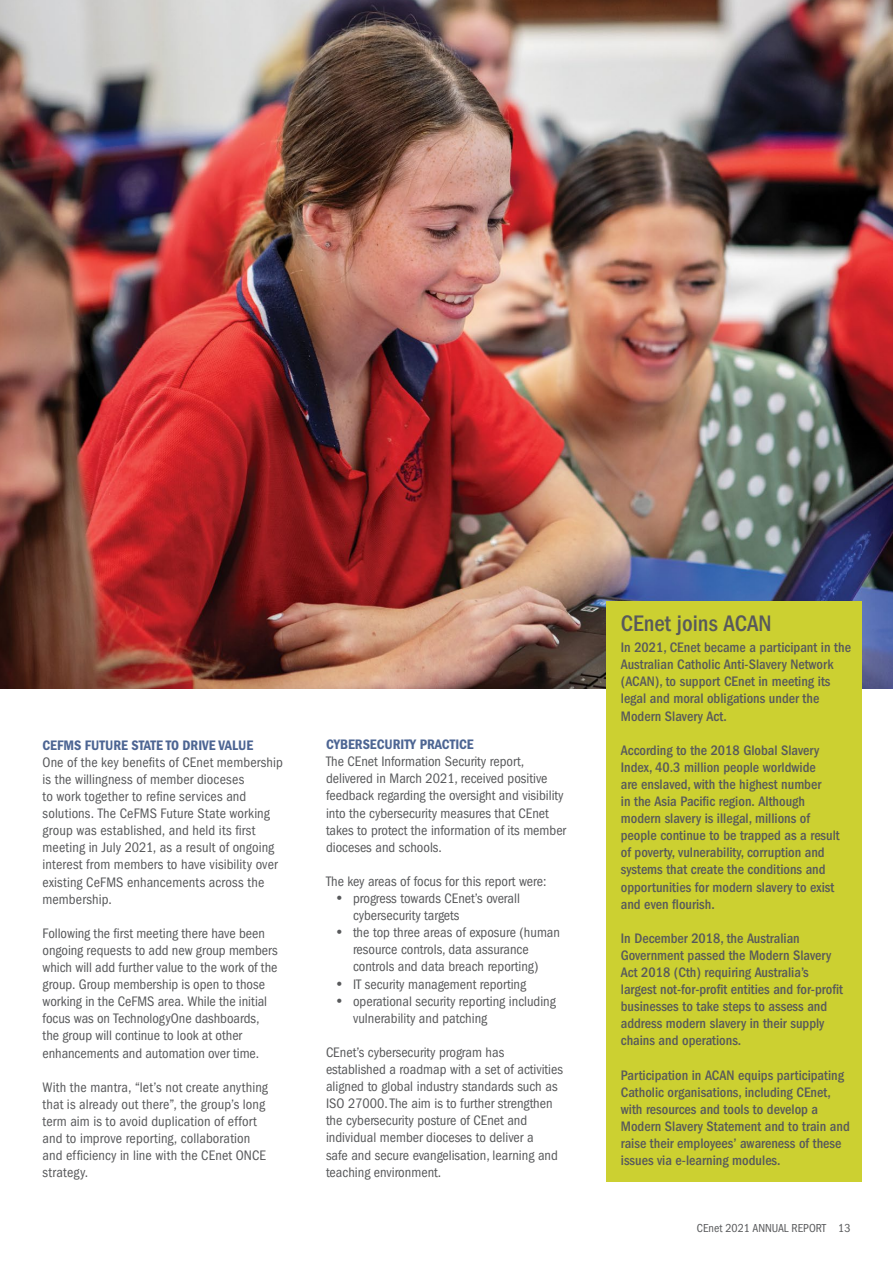
<style>
.page{position:relative;width:893px;height:1263px;background:#fff}
.page>*{position:absolute;margin:0;border:0;box-sizing:border-box;transform-origin:0 0}
.t1{font:500 condensed 23.25px "Franklin Gothic LT";color:#58595b}
.t2{font:condensed 14.25px/17.1px "Franklin Gothic LT";color:#58595b}
.t3{font:500 condensed 14.25px/17.1px "Franklin Gothic LT";color:#58595b}
.t4{font:600 condensed 14.25px "Franklin Gothic LT";color:#4d6593}
.t5{font:condensed 12px "Franklin Gothic LT";color:#58595b}
</style>
<div class="page">
<img style="left:0;top:0;width:893px;height:689px">
<div style="left:607px;top:601px;width:255px;height:580px;background:#ccd031"></div>
<p class="t4" style="left:43px;top:737px;width:212px">CEFMS FUTURE STATE TO DRIVE VALUE</p>
<p class="t2" style="left:43px;top:754px;width:242px">One of the key benefits of CEnet membership is the willingness of member dioceses<br>to work together to refine services and solutions. The CeFMS Future State working group was established, and held its first meeting in July 2021, as a result of ongoing interest from members to have visibility over existing CeFMS enhancements across the membership.</p>
<p class="t2" style="left:43px;top:925px;width:237px">Following the first meeting there have been ongoing requests to add new group members which will add further value to the work of the group. Group membership is open to those working in the CeFMS area. While the initial focus was on TechnologyOne dashboards, the group will continue to look at other enhancements and automation over time.</p>
<p class="t2" style="left:43px;top:1078px;width:227px">With the mantra, “let’s not create anything that is already out there”, the group’s long term aim is to avoid duplication of effort and to improve reporting, collaboration and efficiency in line with the CEnet ONCE strategy.</p>
<p class="t4" style="left:326px;top:736px;width:149px">CYBERSECURITY PRACTICE</p>
<p class="t2" style="left:326px;top:753px;width:242px">The CEnet Information Security report, delivered in March 2021, received positive feedback regarding the oversight and visibility into the cybersecurity measures that CEnet takes to protect the information of its member dioceses and schools.</p>
<p class="t2" style="left:326px;top:873px;width:222px">The key areas of focus for this report were:</p>
<p class="t2" style="left:353px;top:890px;width:168px;text-indent:-17px">• progress towards CEnet’s overall cybersecurity targets</p>
<p class="t2" style="left:353px;top:924px;width:209px;text-indent:-17px">• the top three areas of exposure (human resource controls, data assurance controls and data breach reporting)</p>
<p class="t2" style="left:336px;top:975px;width:192px">• IT security management reporting</p>
<p class="t2" style="left:353px;top:992px;width:204px;text-indent:-17px">• operational security reporting including vulnerability and patching</p>
<p class="t2" style="left:326px;top:1044px;width:239px">CEnet’s cybersecurity program has established a roadmap with a set of activities aligned to global industry standards such as ISO 27000. The aim is to further strengthen the cybersecurity posture of CEnet and individual member dioceses to deliver a<br>safe and secure evangelisation, learning and teaching environment.</p>
<h1 class="t1" style="left:621px;top:610px;width:152px">CEnet joins ACAN</h1>
<p class="t3" style="left:621px;top:639px;width:232px">In 2021, CEnet became a participant in the Australian Catholic Anti-Slavery Network (ACAN), to support CEnet in meeting its legal and moral obligations under the Modern Slavery Act.</p>
<p class="t3" style="left:621px;top:741px;width:220px">According to the 2018 Global Slavery Index, 40.3 million people worldwide<br>are enslaved, with the highest number<br>in the Asia Pacific region. Although modern slavery is illegal, millions of people continue to be trapped as a result of poverty, vulnerability, corruption and systems that create the conditions and opportunities for modern slavery to exist and even flourish.</p>
<p class="t3" style="left:621px;top:930px;width:224px">In December 2018, the Australian Government passed the Modern Slavery Act 2018 (Cth) requiring Australia’s largest not-for-profit entities and for-profit businesses to take steps to assess and address modern slavery in their supply chains and operations.</p>
<p class="t3" style="left:621px;top:1066px;width:230px">Participation in ACAN equips participating Catholic organisations, including CEnet, with resources and tools to develop a Modern Slavery Statement and to train and raise their employees’ awareness of these issues via e-learning modules.</p>
<p class="t5" style="left:697px;top:1221px;width:155px">CEnet 2021 ANNUAL REPORT 13</p>
</div>
